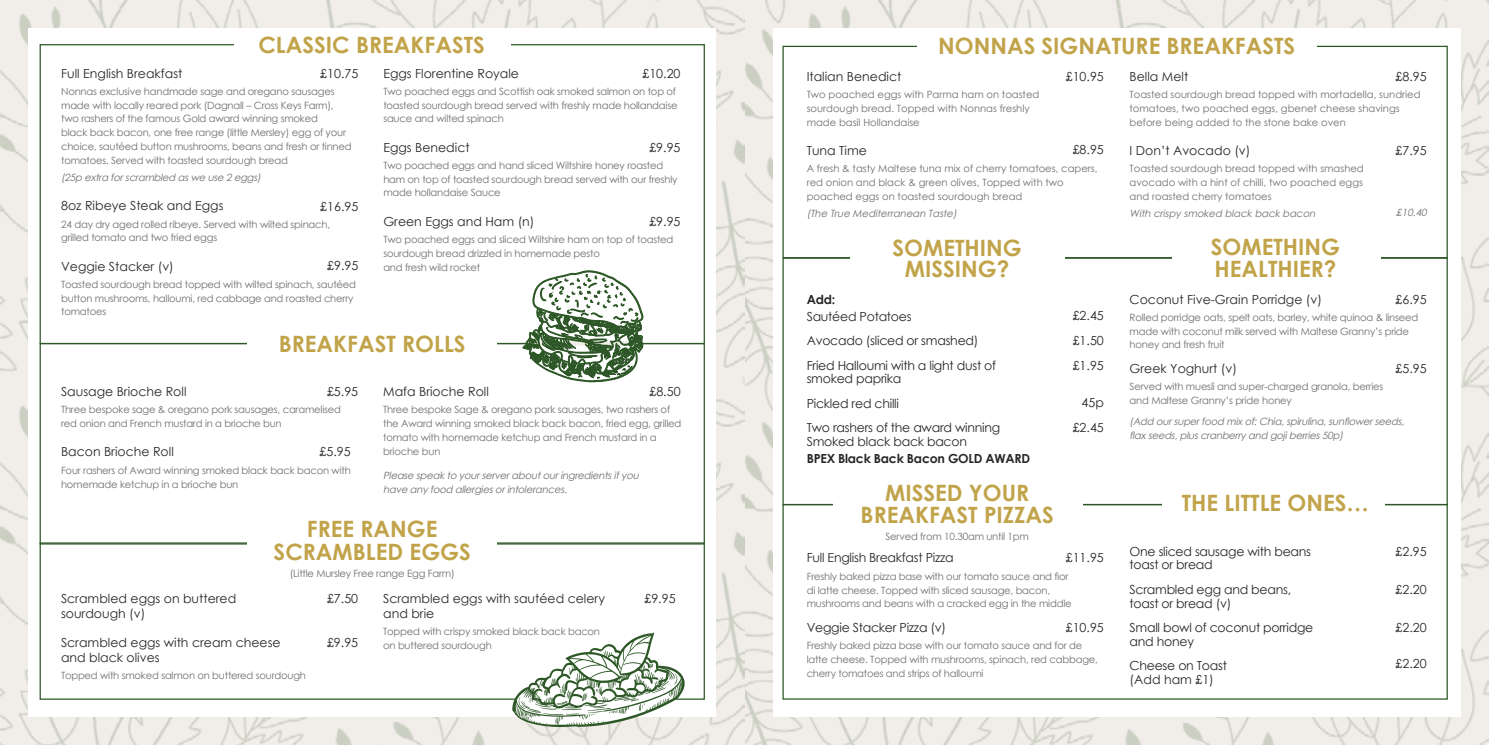
<style>
.page{position:relative;width:1489px;height:745px;background:#fff}
.page>*{position:absolute;margin:0;border:0;box-sizing:border-box;transform-origin:0 0}
.t1{font:700 22.5px/21.2px "Century Gothic";color:#c1a349;text-align:center}
.t2{font:12.5px/15px "Century Gothic";color:#262727}
.t3{font:12.5px/24.4px "Century Gothic";letter-spacing:-.02em;color:#262727}
.t4{font:700 12.5px "Century Gothic";letter-spacing:-.02em;color:#262727}
.t5{font:10px/13.8px "Century Gothic";letter-spacing:-.02em;color:#706f6f}
.t6{font:10px/13.8px "Century Gothic";color:#706f6f}
.t7{font:italic 10px/13.8px "Century Gothic";color:#706f6f}
</style>
<div class="page">
<img style="left:0;top:0;width:1488px;height:744px">
<div style="left:772px;top:28px;width:688px;height:688px;background:#fff"></div>
<div style="left:28px;top:28px;width:688px;height:688px;background:#fff"></div>
<svg style="left:522px;top:270px;width:123px;height:113px"></svg>
<div style="left:40px;top:542px;width:665px;height:157px;border:1px solid #2d5726"></div>
<div style="left:247px;top:519px;width:250px;height:44px;background:#fff"></div>
<svg style="left:512px;top:632px;width:173px;height:94px"></svg>
<h1 class="t1" style="left:258px;top:33px;width:228px">CLASSIC BREAKFASTS</h1>
<p class="t2" style="left:383px;top:65px;width:137px">Eggs Florentine Royale</p>
<p class="t5" style="left:383px;top:84px;width:296px">Two poached eggs and Scottish oak smoked salmon on top of toasted sourdough bread served with freshly made hollandaise sauce and wilted spinach</p>
<p class="t2" style="left:383px;top:139px;width:88px">Eggs Benedict</p>
<p class="t5" style="left:383px;top:158px;width:296px">Two poached eggs and hand sliced Wiltshire honey roasted ham on top of toasted sourdough bread served with our freshly made hollandaise Sauce</p>
<p class="t2" style="left:383px;top:213px;width:153px">Green Eggs and Ham (n)</p>
<p class="t5" style="left:383px;top:232px;width:291px">Two poached eggs and sliced Wiltshire ham on top of toasted sourdough bread drizzled in homemade pesto<br>and fresh wild rocket</p>
<p class="t2" style="left:61px;top:65px;width:123px">Full English Breakfast</p>
<p class="t5" style="left:61px;top:84px;width:292px">Nonnas exclusive handmade sage and oregano sausages made with locally reared pork (Dagnall – Cross Keys Farm), two rashers of the famous Gold award winning smoked<br>black back bacon, one free range (little Mersley) egg of your choice, sautéed button mushrooms, beans and fresh or tinned tomatoes. Served with toasted sourdough bread</p>
<p class="t7" style="left:61px;top:170px;width:203px">(25p extra forscrambled aswe use 2 eggs)</p>
<p class="t2" style="left:61px;top:198px;width:164px">8oz Ribeye Steak and Eggs</p>
<p class="t5" style="left:61px;top:217px;width:270px">24 day dry aged rolled ribeye. Served with wilted spinach, grilled tomato and two fried eggs</p>
<p class="t2" style="left:61px;top:258px;width:114px">Veggie Stacker (v)</p>
<p class="t5" style="left:61px;top:277px;width:296px">Toasted sourdough bread topped with wilted spinach, sautéed button mushrooms, halloumi, red cabbage and roasted cherry tomatoes</p>
<p class="t2" style="left:320px;top:65px;width:40px">£10.75</p>
<p class="t2" style="left:642px;top:65px;width:40px">£10.20</p>
<p class="t2" style="left:649px;top:139px;width:33px">£9.95</p>
<p class="t2" style="left:320px;top:198px;width:40px">£16.95</p>
<p class="t2" style="left:649px;top:214px;width:33px">£9.95</p>
<p class="t2" style="left:327px;top:257px;width:33px">£9.95</p>
<h1 class="t1" style="left:279px;top:332px;width:188px">BREAKFAST ROLLS</h1>
<p class="t2" style="left:61px;top:383px;width:127px">Sausage Brioche Roll</p>
<p class="t5" style="left:61px;top:402px;width:281px">Three bespoke sage &amp; oregano pork sausages, caramelised red onion and French mustard in a brioche bun</p>
<p class="t2" style="left:61px;top:444px;width:114px">Bacon Brioche Roll</p>
<p class="t5" style="left:61px;top:463px;width:291px">Four rashers of Award winning smoked black back bacon with homemade ketchup in a brioche bun</p>
<p class="t2" style="left:327px;top:383px;width:33px">£5.95</p>
<p class="t2" style="left:319px;top:444px;width:33px">£5.95</p>
<p class="t2" style="left:649px;top:383px;width:33px">£8.50</p>
<p class="t2" style="left:383px;top:383px;width:107px">Mafa Brioche Roll</p>
<p class="t5" style="left:383px;top:402px;width:299px">Three bespoke Sage &amp; oregano pork sausages, two rashers of the Award winning smoked black back bacon, fried egg, grilled tomato with homemade ketchup and French mustard in a brioche bun</p>
<p class="t7" style="left:383px;top:468px;width:259px">Please speakto yourserveraboutouringredientsifyou have any food allergiesorintolerances.</p>
<h1 class="t1" style="left:274px;top:516px;width:199px;line-height:22.5px">FREE RANGE<br>SCRAMBLED EGGS</h1>
<p class="t5" style="left:290px;top:565px;width:167px">(Little Mursley Free range Egg Farm)</p>
<p class="t2" style="left:61px;top:590px;width:177px">Scrambled eggs on buttered sourdough (v)</p>
<p class="t2" style="left:61px;top:634px;width:221px">Scrambled eggs with cream cheese and black olives</p>
<p class="t5" style="left:61px;top:668px;width:246px">Topped with smoked salmon on buttered sourdough</p>
<p class="t2" style="left:327px;top:590px;width:33px">£7.50</p>
<p class="t2" style="left:327px;top:634px;width:33px">£9.95</p>
<p class="t2" style="left:383px;top:590px;width:223px">Scrambled eggs with sautéed celery and brie</p>
<p class="t5" style="left:383px;top:624px;width:218px">Topped with crispy smoked black back bacon on buttered sourdough</p>
<p class="t2" style="left:644px;top:590px;width:33px">£9.95</p>
<h1 class="t1" style="left:938px;top:35px;width:358px">NONNAS SIGNATURE BREAKFASTS</h1>
<p class="t2" style="left:1129px;top:69px;width:60px">Bella Melt</p>
<p class="t6" style="left:1129px;top:87px;width:292px">Toasted sourdough bread topped with mortadella, sundried tomatoes, two poached eggs, gbenet cheese shavings before being added to the stone bake oven</p>
<p class="t2" style="left:1129px;top:142px;width:122px">I Don’t Avocado (v)</p>
<p class="t5" style="left:1129px;top:161px;width:236px;text-align:justify">Toasted sourdough bread topped with smashed avocado with a hint of chilli, two poached eggs and roasted cherry tomatoes</p>
<p class="t7" style="left:1129px;top:206px;width:190px">With crispy smoked black back bacon</p>
<p class="t2" style="left:806px;top:69px;width:96px">Italian Benedict</p>
<p class="t6" style="left:806px;top:87px;width:234px">Two poached eggs with Parma ham on toasted sourdough bread. Topped with Nonnas freshly made basil Hollandaise</p>
<p class="t2" style="left:806px;top:142px;width:62px">Tuna Time</p>
<p class="t6" style="left:806px;top:161px;width:292px">A fresh &amp; tasty Maltese tuna mix of cherry tomatoes, capers, red onion and black &amp; green olives, Topped with two poached eggs on toasted sourdough bread</p>
<p class="t7" style="left:806px;top:206px;width:154px">(The True Mediterranean Taste)</p>
<p class="t2" style="left:1395px;top:68px;width:33px">£8.95</p>
<p class="t2" style="left:1065px;top:68px;width:40px">£10.95</p>
<p class="t2" style="left:1072px;top:141px;width:33px">£8.95</p>
<p class="t2" style="left:1395px;top:143px;width:33px">£7.95</p>
<p class="t7" style="left:1396px;top:205px;width:34px">£10.40</p>
<h1 class="t1" style="left:892px;top:236px;width:131px">SOMETHING<br>MISSING?</h1>
<p class="t4" style="left:806px;top:291px;width:30px">Add:</p>
<p class="t3" style="left:806px;top:304px;width:191px">Sautéed Potatoes<br>Avocado (sliced or smashed)<br>Fried Halloumi with a light dust of</p>
<p class="t3" style="left:806px;top:366px;width:195px">smoked paprika<br>Pickled red chilli<br>Two rashers of the award winning</p>
<p class="t3" style="left:806px;top:429px;width:162px">Smoked black back bacon</p>
<p class="t4" style="left:806px;top:450px;width:225px">BPEX Black Back Bacon GOLD AWARD</p>
<h1 class="t1" style="left:860px;top:481px;width:195px">MISSED YOUR<br>BREAKFAST PIZZAS</h1>
<p class="t5" style="left:885px;top:529px;width:145px">Served from 10.30am until 1pm</p>
<p class="t2" style="left:1072px;top:308px;width:33px">£2.45</p>
<p class="t2" style="left:1072px;top:357px;width:33px">£1.95</p>
<p class="t2" style="left:1072px;top:332px;width:33px">£1.50</p>
<p class="t2" style="left:1072px;top:389px;width:33px;line-height:25.2px;text-align:right">45p £2.45</p>
<p class="t3" style="left:806px;top:545px;width:148px">Full English Breakfast Pizza</p>
<p class="t5" style="left:806px;top:568px;width:266px">Freshly baked pizza base with our tomato sauce and fior di latte cheese. Topped with sliced sausage, bacon, mushrooms and beans with a cracked egg in the middle</p>
<p class="t3" style="left:806px;top:614px;width:141px">Veggie Stacker Pizza (v)</p>
<p class="t5" style="left:806px;top:638px;width:293px">Freshly baked pizza base with our tomato sauce and for de latte cheese. Topped with mushrooms, spinach, red cabbage, cherry tomatoes and strips of halloumi</p>
<p class="t2" style="left:1065px;top:550px;width:40px">£11.95</p>
<p class="t2" style="left:1065px;top:619px;width:40px">£10.95</p>
<h1 class="t1" style="left:1210px;top:234px;width:131px;line-height:22.5px;text-align:left">SOMETHING<br>HEALTHIER?</h1>
<p class="t2" style="left:1129px;top:291px;width:194px">Coconut Five-Grain Porridge (v)</p>
<p class="t5" style="left:1129px;top:310px;width:290px">Rolled porridge oats, spelt oats, barley, white quinoa &amp; linseed made with coconut milk served with Maltese Granny’s pride honey and fresh fruit</p>
<p class="t2" style="left:1129px;top:360px;width:109px">Greek Yoghurt (v)</p>
<p class="t5" style="left:1129px;top:379px;width:255px">Served with muesli and super-charged granola, berries and Maltese Granny’s pride honey</p>
<p class="t7" style="left:1129px;top:414px;width:278px">(Add oursuperfood mixof:Chia,spirulina,sunflowerseeds, flaxseeds,pluscranberry and gojiberries50p)</p>
<p class="t2" style="left:1395px;top:291px;width:33px">£6.95</p>
<p class="t2" style="left:1395px;top:360px;width:33px">£5.95</p>
<h1 class="t1" style="left:1181px;top:491px;width:189px">THE LITTLE ONES…</h1>
<p class="t3" style="left:1129px;top:543px;width:183px;line-height:13.8px">One sliced sausage with beans toast or bread</p>
<p class="t3" style="left:1129px;top:582px;width:163px;line-height:13.8px">Scrambled egg and beans, toast or bread (v)</p>
<p class="t3" style="left:1129px;top:620px;width:185px;line-height:13.8px">Small bowl of coconut porridge and honey</p>
<p class="t3" style="left:1129px;top:658px;width:99px;line-height:13.8px">Cheese on Toast (Add ham £1)</p>
<p class="t2" style="left:1395px;top:543px;width:33px">£2.95</p>
<p class="t2" style="left:1395px;top:581px;width:33px">£2.20</p>
<p class="t2" style="left:1395px;top:619px;width:33px">£2.20</p>
<p class="t2" style="left:1395px;top:655px;width:33px">£2.20</p>
</div>
